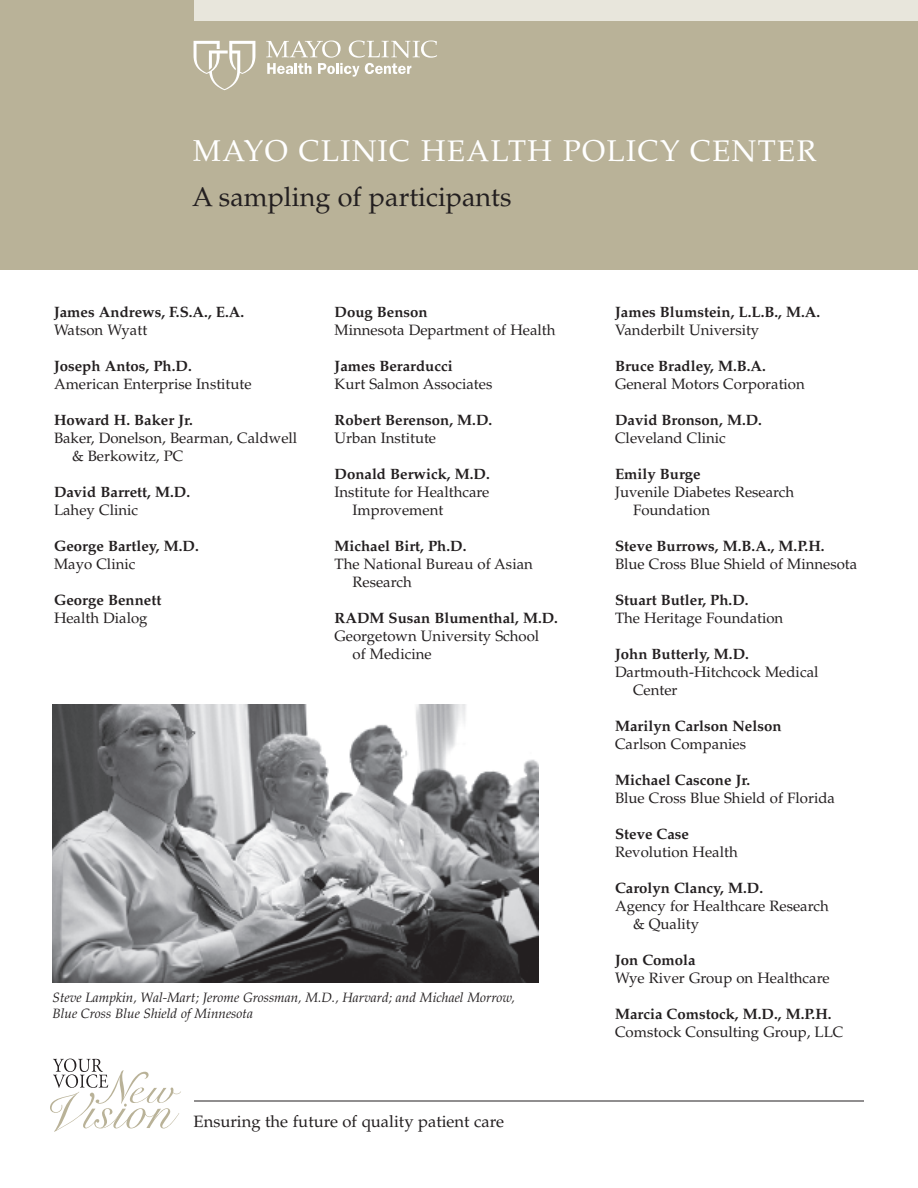
<style>
.page{position:relative;width:918px;height:1188px;background:#fff}
.page>*{position:absolute;margin:0;border:0;box-sizing:border-box;transform-origin:0 0}
.t1{font:30px "Palatino LT Std";letter-spacing:.05em;color:#fff}
.t2{font:27px "Palatino LT Std";color:#231f20}
.t3{font:16.65px "Palatino LT Std";color:#231f20}
.t4{font:15px/18px "Palatino LT Std";color:#231f20}
.t5{font:700 15px "Palatino LT Std";color:#231f20}
.t6{font:italic 13.5px/16.2px "Palatino LT Std";color:#231f20}
</style>
<div class="page">
<div style="left:0;top:0;width:918px;height:270px;background:#b9b298"></div>
<hr style="left:194px;top:1101px;width:670px;height:1px;background:#231f20">
<div style="left:194px;top:0;width:724px;height:21px;background:#e8e6dc"></div>
<svg style="left:194px;top:41px;width:61px;height:49px"></svg>
<svg style="left:266px;top:40px;width:171px;height:37px"></svg>
<svg style="left:50px;top:1059px;width:131px;height:73px"></svg>
<img style="left:52px;top:705px;width:486px;height:278px">
<h1 class="t1" style="left:193px;top:140px;width:624px">MAYO CLINIC HEALTH POLICY CENTER</h1>
<h2 class="t2" style="left:192px;top:186px;width:321px">A sampling of participants</h2>
<p class="t5" style="left:54px;top:306px;width:192px">James Andrews, F.S.A., E.A.</p>
<p class="t4" style="left:54px;top:323px;width:95px">Watson Wyatt</p>
<p class="t5" style="left:54px;top:360px;width:139px">Joseph Antos, Ph.D.</p>
<p class="t4" style="left:54px;top:377px;width:199px">American Enterprise Institute</p>
<p class="t5" style="left:54px;top:414px;width:141px">Howard H. Baker Jr.</p>
<p class="t4" style="left:72px;top:431px;width:227px;text-indent:-18px">Baker, Donelson, Bearman, Caldwell &amp; Berkowitz, PC</p>
<p class="t5" style="left:54px;top:486px;width:138px">David Barrett, M.D.</p>
<p class="t4" style="left:54px;top:503px;width:86px">Lahey Clinic</p>
<p class="t5" style="left:54px;top:540px;width:146px">George Bartley, M.D.</p>
<p class="t4" style="left:54px;top:557px;width:83px">Mayo Clinic</p>
<p class="t5" style="left:54px;top:594px;width:109px">George Bennett</p>
<p class="t4" style="left:54px;top:611px;width:95px">Health Dialog</p>
<p class="t5" style="left:335px;top:306px;width:95px">Doug Benson</p>
<p class="t4" style="left:335px;top:323px;width:222px">Minnesota Department of Health</p>
<p class="t5" style="left:335px;top:360px;width:120px">James Berarducci</p>
<p class="t4" style="left:335px;top:377px;width:159px">Kurt Salmon Associates</p>
<p class="t5" style="left:335px;top:414px;width:159px">Robert Berenson, M.D.</p>
<p class="t4" style="left:335px;top:431px;width:103px">Urban Institute</p>
<p class="t5" style="left:335px;top:468px;width:157px">Donald Berwick, M.D.</p>
<p class="t4" style="left:353px;top:485px;width:138px;text-indent:-18px">Institute for Healthcare<br>Improvement</p>
<p class="t5" style="left:335px;top:540px;width:133px">Michael Birt, Ph.D.</p>
<p class="t4" style="left:353px;top:557px;width:182px;text-indent:-18px">The National Bureau of Asian<br>Research</p>
<p class="t5" style="left:335px;top:612px;width:225px">RADM Susan Blumenthal, M.D.</p>
<p class="t4" style="left:353px;top:629px;width:188px;text-indent:-18px">Georgetown University School of Medicine</p>
<p class="t6" style="left:52px;top:991px;width:464px">Steve Lampkin, Wal-Mart; Jerome Grossman, M.D., Harvard; and Michael Morrow,<br>Blue Cross Blue Shield of Minnesota</p>
<p class="t3" style="left:194px;top:1115px;width:312px">Ensuring the future of quality patient care</p>
<p class="t5" style="left:615px;top:306px;width:207px">James Blumstein, L.L.B., M.A.</p>
<p class="t4" style="left:615px;top:323px;width:146px">Vanderbilt University</p>
<p class="t5" style="left:615px;top:360px;width:153px">Bruce Bradley, M.B.A.</p>
<p class="t4" style="left:615px;top:377px;width:191px">General Motors Corporation</p>
<p class="t5" style="left:615px;top:414px;width:148px">David Bronson, M.D.</p>
<p class="t4" style="left:615px;top:431px;width:112px">Cleveland Clinic</p>
<p class="t5" style="left:615px;top:468px;width:87px">Emily Burge</p>
<p class="t4" style="left:633px;top:485px;width:163px;text-indent:-18px">Juvenile Diabetes Research<br>Foundation</p>
<p class="t5" style="left:615px;top:540px;width:211px">Steve Burrows, M.B.A., M.P.H.</p>
<p class="t4" style="left:615px;top:557px;width:244px">Blue Cross Blue Shield of Minnesota</p>
<p class="t5" style="left:615px;top:594px;width:135px">Stuart Butler, Ph.D.</p>
<p class="t4" style="left:615px;top:611px;width:170px">The Heritage Foundation</p>
<p class="t5" style="left:615px;top:648px;width:135px">John Butterly, M.D.</p>
<p class="t4" style="left:633px;top:665px;width:187px;text-indent:-18px">Dartmouth-Hitchcock Medical<br>Center</p>
<p class="t5" style="left:615px;top:720px;width:168px">Marilyn Carlson Nelson</p>
<p class="t4" style="left:615px;top:737px;width:133px">Carlson Companies</p>
<p class="t5" style="left:615px;top:774px;width:137px">Michael Cascone Jr.</p>
<p class="t4" style="left:615px;top:791px;width:222px">Blue Cross Blue Shield of Florida</p>
<p class="t5" style="left:615px;top:828px;width:76px">Steve Case</p>
<p class="t4" style="left:615px;top:845px;width:124px">Revolution Health</p>
<p class="t5" style="left:615px;top:882px;width:150px">Carolyn Clancy, M.D.</p>
<p class="t4" style="left:633px;top:899px;width:197px;text-indent:-18px">Agency for Healthcare Research &amp; Quality</p>
<p class="t5" style="left:615px;top:954px;width:82px">Jon Comola</p>
<p class="t4" style="left:615px;top:971px;width:216px">Wye River Group on Healthcare</p>
<p class="t5" style="left:615px;top:1008px;width:218px">Marcia Comstock, M.D., M.P.H.</p>
<p class="t4" style="left:615px;top:1025px;width:230px">Comstock Consulting Group, LLC</p>
</div>
